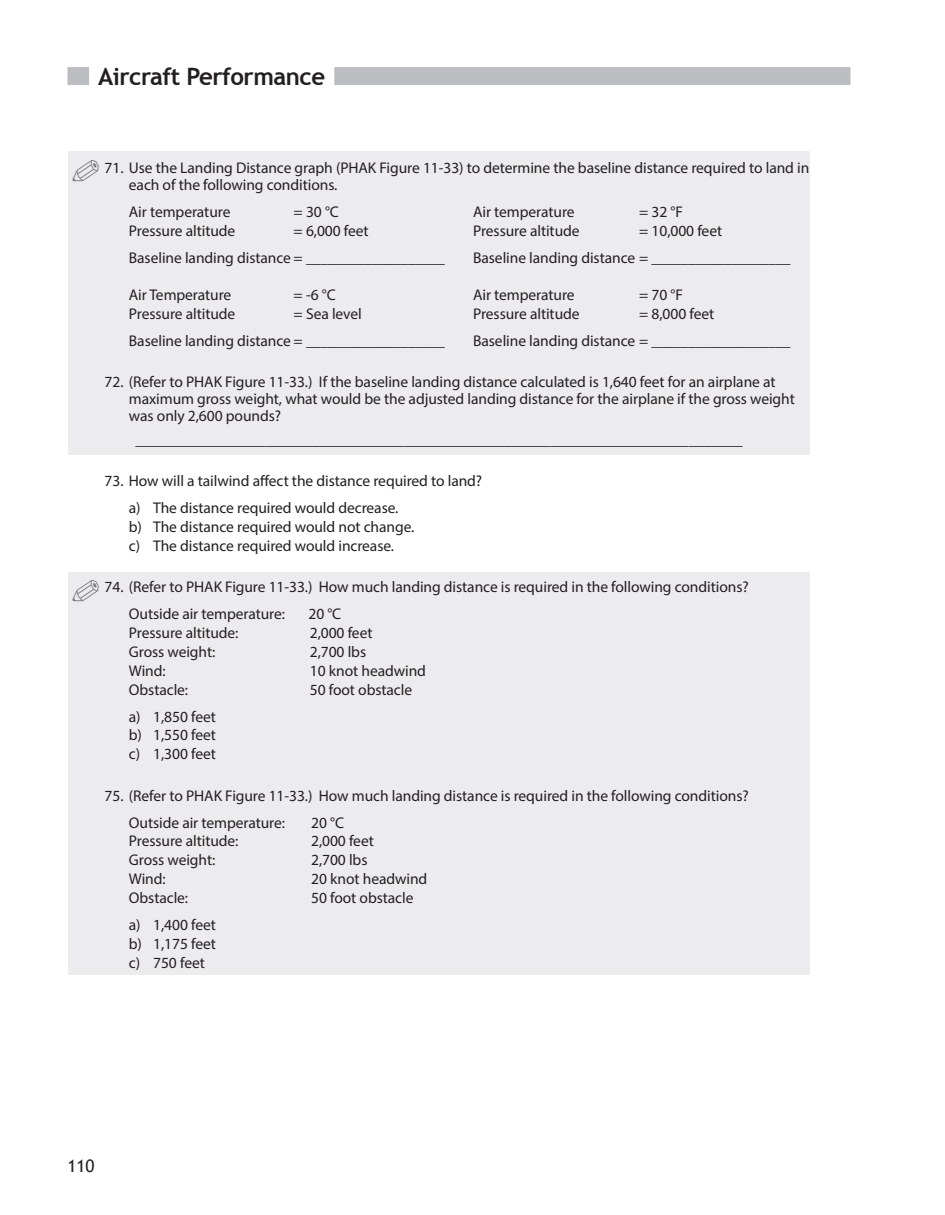
<style>
.page{position:relative;width:945px;height:1215px;background:#fff}
.page>*{position:absolute;margin:0;border:0;box-sizing:border-box;transform-origin:0 0}
.t1{font:700 24px "Trebuchet MS";letter-spacing:-.02em;color:#231f20}
.t2{font:17.25px "Trebuchet MS";color:#231f20}
.t3{font:15.6px/18.9px "Myriad Pro";letter-spacing:-.005em;color:#231f20}
</style>
<div class="page">
<div style="left:68px;top:152px;width:741px;height:303px;background:#ececee"></div>
<div style="left:68px;top:572px;width:741px;height:403px;background:#ececee"></div>
<div style="left:334px;top:67px;width:516px;height:18px;background:#bcbdc0"></div>
<div style="left:68px;top:67px;width:21px;height:18px;background:#bcbdc0"></div>
<h1 class="t1" style="left:98px;top:62px;width:229px">Aircraft Performance</h1>
<p class="t3" style="left:129px;top:160px;width:682px;line-height:17px;text-indent:-24px">71. Use the Landing Distance graph (PHAK Figure 11-33) to determine the baseline distance required to land in each of the following conditions.</p>
<p class="t3" style="left:129px;top:202px;width:103px">Air temperature</p>
<p class="t3" style="left:294px;top:202px;width:47px">= 30 °C</p>
<p class="t3" style="left:473px;top:202px;width:103px">Air temperature</p>
<p class="t3" style="left:639px;top:202px;width:45px">= 32 °F</p>
<p class="t3" style="left:129px;top:221px;width:108px">Pressure altitude</p>
<p class="t3" style="left:294px;top:221px;width:77px">= 6,000 feet</p>
<p class="t3" style="left:473px;top:221px;width:108px">Pressure altitude</p>
<p class="t3" style="left:639px;top:221px;width:84px">= 10,000 feet</p>
<p class="t3" style="left:129px;top:248px;width:317px">Baseline landing distance = ___________________</p>
<p class="t3" style="left:473px;top:248px;width:319px">Baseline landing distance = ___________________</p>
<p class="t3" style="left:129px;top:285px;width:104px">Air Temperature</p>
<p class="t3" style="left:294px;top:285px;width:44px">= -6 °C</p>
<p class="t3" style="left:473px;top:285px;width:103px">Air temperature</p>
<p class="t3" style="left:639px;top:285px;width:45px">= 70 °F</p>
<p class="t3" style="left:129px;top:304px;width:108px">Pressure altitude</p>
<p class="t3" style="left:294px;top:304px;width:70px">= Sea level</p>
<p class="t3" style="left:473px;top:304px;width:108px">Pressure altitude</p>
<p class="t3" style="left:639px;top:304px;width:77px">= 8,000 feet</p>
<p class="t3" style="left:129px;top:331px;width:317px">Baseline landing distance = ___________________</p>
<p class="t3" style="left:473px;top:331px;width:319px">Baseline landing distance = ___________________</p>
<p class="t3" style="left:129px;top:373px;width:667px;line-height:17px;text-indent:-24px">72. (Refer to PHAK Figure 11-33.) If the baseline landing distance calculated is 1,640 feet for an airplane at maximum gross weight, what would be the adjusted landing distance for the airplane if the gross weight was only 2,600 pounds?</p>
<p class="t3" style="left:135px;top:430px;width:609px">_______________________________________________________________________________</p>
<p class="t3" style="left:129px;top:467px;width:355px;line-height:27px;text-indent:-24px">73. How will a tailwind affect the distance required to land? a) The distance required would decrease.</p>
<p class="t3" style="left:129px;top:517px;width:287px">b) The distance required would not change. c) The distance required would increase.</p>
<p class="t3" style="left:129px;top:573px;width:621px;line-height:27px;text-indent:-24px">74. (Refer to PHAK Figure 11-33.) How much landing distance is required in the following conditions?<br>Outside air temperature:</p>
<p class="t3" style="left:308px;top:604px;width:34px">20 °C</p>
<p class="t3" style="left:129px;top:623px;width:111px">Pressure altitude:</p>
<p class="t3" style="left:310px;top:623px;width:64px">2,000 feet</p>
<p class="t3" style="left:129px;top:642px;width:88px">Gross weight:</p>
<p class="t3" style="left:310px;top:642px;width:58px">2,700 lbs</p>
<p class="t3" style="left:129px;top:661px;width:38px">Wind:</p>
<p class="t3" style="left:310px;top:661px;width:118px">10 knot headwind</p>
<p class="t3" style="left:129px;top:680px;width:61px">Obstacle:</p>
<p class="t3" style="left:310px;top:680px;width:104px">50 foot obstacle</p>
<p class="t3" style="left:129px;top:707px;width:88px;text-align:justify">a) 1,850 feet b) 1,550 feet c) 1,300 feet</p>
<p class="t3" style="left:129px;top:782px;width:621px;line-height:27px;text-indent:-24px">75. (Refer to PHAK Figure 11-33.) How much landing distance is required in the following conditions?<br>Outside air temperature:</p>
<p class="t3" style="left:311px;top:813px;width:34px">20 °C</p>
<p class="t3" style="left:129px;top:831px;width:111px">Pressure altitude:</p>
<p class="t3" style="left:311px;top:831px;width:64px">2,000 feet</p>
<p class="t3" style="left:129px;top:850px;width:88px">Gross weight:</p>
<p class="t3" style="left:311px;top:850px;width:58px">2,700 lbs</p>
<p class="t3" style="left:129px;top:869px;width:38px">Wind:</p>
<p class="t3" style="left:311px;top:869px;width:118px">20 knot headwind</p>
<p class="t3" style="left:129px;top:888px;width:61px">Obstacle:</p>
<p class="t3" style="left:311px;top:888px;width:104px">50 foot obstacle</p>
<p class="t3" style="left:129px;top:915px;width:88px;text-align:justify">a) 1,400 feet b) 1,175 feet c) 750 feet</p>
<p class="t2" style="left:67px;top:1155px;width:29px">110</p>
</div>
